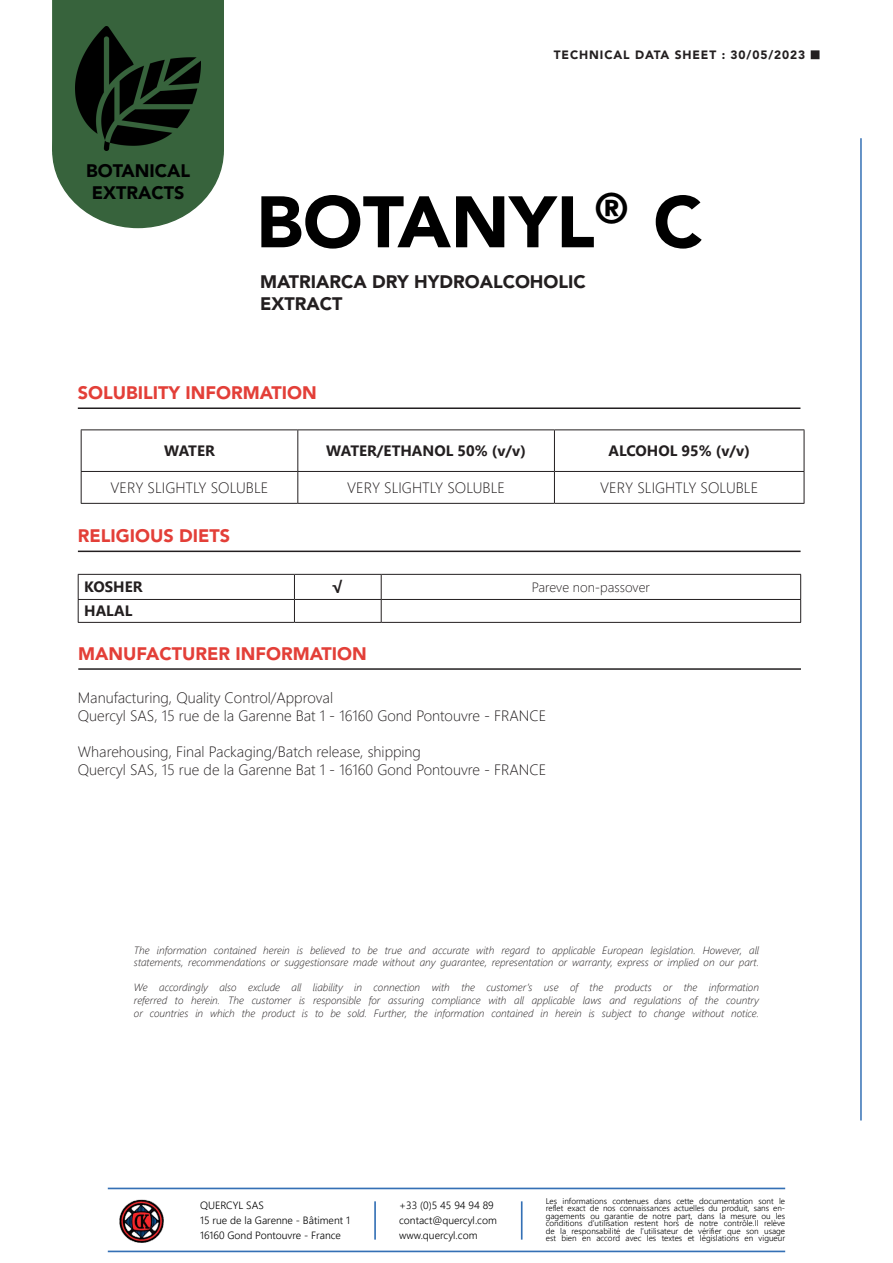
<style>
.page{position:relative;width:893px;height:1263px;background:#fff}
.page>*{position:absolute;margin:0;border:0;box-sizing:border-box;transform-origin:0 0}
.t1{font:900 72px "Avenir LT Std";color:#000}
.t2{font:900 18px "Avenir LT Std";color:#e33f38}
.t3{font:900 18px/21.6px "Avenir LT Std";color:#231f20}
.t4{font:900 18px "Avenir LT Std";color:#000001}
.t5{font:700 18px "Segoe UI";color:#231f20}
.t6{font:300 15px "Segoe UI";color:#231f20}
.t7{font:700 15px "Segoe UI";color:#231f20}
.t8{font:300 13.5px "Segoe UI";color:#231f20}
.t9{font:900 12px "Avenir LT Std";letter-spacing:.075em;color:#231f20}
.t10{font:italic 300 10.5px/12.6px "Segoe UI";color:#231f20}
.t11{font:300 10.5px "Segoe UI";color:#000001}
.t12{font:300 8.25px/7.5px "Segoe UI";color:#000001;text-align:justify}
</style>
<div class="page">
<div style="left:53px;top:73px;width:170px;height:154px;background:#37633c;border-radius:50%"></div>
<div style="left:52px;top:0;width:172px;height:151px;background:#37633c"></div>
<div style="left:811px;top:51px;width:8px;height:7px;background:#231f20"></div>
<div style="left:811px;top:50px;width:8px;height:9px;border:2px solid #231f20"></div>
<hr style="left:78px;top:407px;width:722px;height:2px;background:#231f20">
<hr style="left:860px;top:138px;width:2px;height:982px;background:#3470b5">
<hr style="left:521px;top:1201px;width:2px;height:38px;background:#3470b5">
<img style="left:119px;top:1199px;width:45px;height:44px">
<hr style="left:108px;top:1187px;width:677px;height:2px;background:#3470b5">
<hr style="left:108px;top:1250px;width:677px;height:2px;background:#3470b5">
<hr style="left:374px;top:1201px;width:2px;height:38px;background:#3470b5">
<img style="left:76px;top:27px;width:124px;height:123px">
<hr style="left:81px;top:429px;width:217px;height:1px;background:#231f20">
<hr style="left:81px;top:430px;width:1px;height:41px;background:#231f20">
<hr style="left:298px;top:429px;width:256px;height:1px;background:#231f20">
<hr style="left:297px;top:430px;width:1px;height:41px;background:#231f20">
<hr style="left:554px;top:429px;width:250px;height:1px;background:#231f20">
<hr style="left:554px;top:430px;width:1px;height:41px;background:#231f20">
<hr style="left:804px;top:430px;width:1px;height:41px;background:#231f20">
<hr style="left:81px;top:471px;width:217px;height:1px;background:#231f20">
<hr style="left:81px;top:472px;width:1px;height:31px;background:#231f20">
<hr style="left:298px;top:471px;width:256px;height:1px;background:#231f20">
<hr style="left:297px;top:472px;width:1px;height:31px;background:#231f20">
<hr style="left:554px;top:471px;width:250px;height:1px;background:#231f20">
<hr style="left:554px;top:472px;width:1px;height:31px;background:#231f20">
<hr style="left:804px;top:472px;width:1px;height:31px;background:#231f20">
<hr style="left:81px;top:503px;width:217px;height:1px;background:#231f20">
<hr style="left:298px;top:503px;width:256px;height:1px;background:#231f20">
<hr style="left:554px;top:503px;width:250px;height:1px;background:#231f20">
<hr style="left:78px;top:574px;width:216px;height:1px;background:#231f20">
<hr style="left:294px;top:574px;width:87px;height:1px;background:#231f20">
<hr style="left:381px;top:574px;width:420px;height:1px;background:#231f20">
<hr style="left:78px;top:599px;width:216px;height:1px;background:#231f20">
<svg style="left:78px;top:575px;width:1px;height:47px"></svg>
<hr style="left:294px;top:599px;width:87px;height:1px;background:#231f20">
<svg style="left:294px;top:575px;width:1px;height:47px"></svg>
<hr style="left:381px;top:599px;width:420px;height:1px;background:#231f20">
<svg style="left:381px;top:575px;width:1px;height:47px"></svg>
<svg style="left:800px;top:575px;width:1px;height:47px"></svg>
<hr style="left:78px;top:622px;width:216px;height:1px;background:#231f20">
<hr style="left:294px;top:622px;width:87px;height:1px;background:#231f20">
<hr style="left:381px;top:622px;width:420px;height:1px;background:#231f20">
<hr style="left:78px;top:551px;width:723px;height:1px;background:#231f20">
<hr style="left:78px;top:668px;width:723px;height:2px;background:#231f20">
<p class="t4" style="left:86px;top:160px;width:105px">BOTANICAL</p>
<p class="t4" style="left:92px;top:182px;width:94px">EXTRACTS</p>
<p class="t9" style="left:554px;top:48px;width:253px">TECHNICAL DATA SHEET : 30/05/2023</p>
<p class="t1" style="left:256px;top:179px;width:448px">BOTANYL<sup>®</sup> C</p>
<p class="t3" style="left:260px;top:271px;width:327px">MATRIARCA DRY HYDROALCOHOLIC<br>EXTRACT</p>
<p class="t2" style="left:78px;top:382px;width:240px">SOLUBILITY INFORMATION</p>
<p class="t7" style="left:164px;top:437px;width:52px">WATER</p>
<p class="t7" style="left:326px;top:437px;width:201px">WATER/ETHANOL 50% (v/v)</p>
<p class="t7" style="left:608px;top:437px;width:143px">ALCOHOL 95% (v/v)</p>
<p class="t6" style="left:110px;top:473px;width:159px">VERY SLIGHTLY SOLUBLE</p>
<p class="t6" style="left:347px;top:473px;width:159px">VERY SLIGHTLY SOLUBLE</p>
<p class="t6" style="left:600px;top:473px;width:159px">VERY SLIGHTLY SOLUBLE</p>
<p class="t2" style="left:78px;top:525px;width:154px">RELIGIOUS DIETS</p>
<p class="t7" style="left:84px;top:573px;width:60px">KOSHER</p>
<p class="t5" style="left:332px;top:570px;width:13px">√</p>
<p class="t8" style="left:532px;top:574px;width:120px">Pareve non-passover</p>
<p class="t7" style="left:84px;top:597px;width:50px">HALAL</p>
<p class="t2" style="left:78px;top:642px;width:290px">MANUFACTURER INFORMATION</p>
<p class="t6" style="left:78px;top:683px;width:257px">Manufacturing, Quality Control/Approval</p>
<p class="t6" style="left:78px;top:701px;width:470px">Quercyl SAS, 15 rue de la Garenne Bat 1 - 16160 Gond Pontouvre - FRANCE</p>
<p class="t6" style="left:78px;top:737px;width:345px">Wharehousing, Final Packaging/Batch release, shipping</p>
<p class="t6" style="left:78px;top:755px;width:470px">Quercyl SAS, 15 rue de la Garenne Bat 1 - 16160 Gond Pontouvre - FRANCE</p>
<p class="t10" style="left:134px;top:942px;width:627px">The information contained herein is believed to be true and accurate with regard to applicable European legislation. However, all</p>
<p class="t10" style="left:134px;top:954px;width:627px">statements, recommendations or suggestionsare made without any guarantee, representation or warranty, express or implied on our part.</p>
<p class="t10" style="left:134px;top:979px;width:626px">We accordingly also exclude all liability in connection with the customer’s use of the products or the information</p>
<p class="t10" style="left:134px;top:992px;width:627px">referred to herein. The customer is responsible for assuring compliance with all applicable laws and regulations of the country or countries in which the product is to be sold. Further, the information contained in herein is subject to change without notice.</p>
<p class="t11" style="left:200px;top:1195px;width:65px">QUERCYL SAS</p>
<p class="t11" style="left:200px;top:1210px;width:151px">15 rue de la Garenne - Bâtiment 1</p>
<p class="t11" style="left:200px;top:1225px;width:142px">16160 Gond Pontouvre - France</p>
<p class="t11" style="left:399px;top:1195px;width:96px">+33 (0)5 45 94 94 89</p>
<p class="t11" style="left:399px;top:1210px;width:99px">contact@quercyl.com</p>
<p class="t11" style="left:399px;top:1225px;width:80px">www.quercyl.com</p>
<p class="t12" style="left:546px;top:1196px;width:241px">Les informations contenues dans cette documentation sont le reflet exact de nos connaissances actuelles du produit, sans en&shy;gagements ou garantie de notre part, dans la mesure ou les conditions d’utilisation restent hors de notre contrôle.Il relève de la responsabilité de l’utilisateur de vérifier que son usage est bien en accord avec les textes et législations en vigueur</p>
</div>
